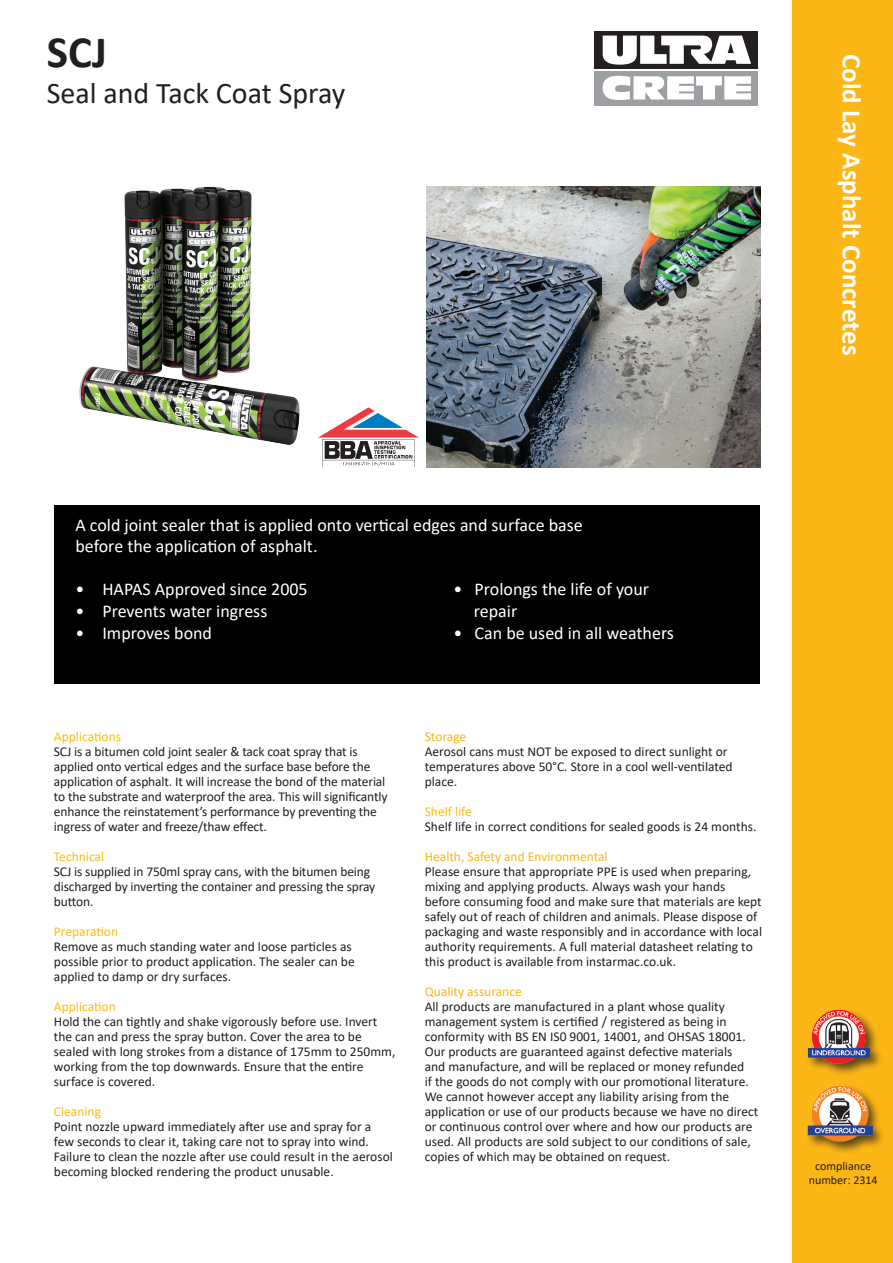
<style>
.page{position:relative;width:893px;height:1263px;background:#fff}
.page>*{position:absolute;margin:0;border:0;box-sizing:border-box;transform-origin:0 0}
.t1{font:700 45px "Calibri";color:#231f20}
.t2{font:30px "Calibri";color:#231f20}
.t3{font:700 27px "Calibri";color:#fff}
.t4{font:18px/21.6px "Calibri";color:#fff}
.t5{font:13.5px/15px "Calibri";color:#231f20}
.t6{font:13.5px "Calibri";color:#fdbc12}
.t7{font:13.5px "Calibri";color:#fcb615}
.t8{font:12px/14.4px "Calibri";color:#231f20;text-align:center}
.s1{font-family:"Myriad Pro"}
</style>
<div class="page">
<div style="left:792px;top:0;width:101px;height:1263px;background:#fcb615"></div>
<div style="left:54px;top:505px;width:705px;height:179px;background:#000"></div>
<svg style="left:594px;top:105px;width:164px;height:1px"></svg>
<div style="left:594px;top:71px;width:164px;height:34px;background:#9d9fa2"></div>
<div style="left:594px;top:31px;width:164px;height:38px;background:#231f20"></div>
<svg style="left:603px;top:36px;width:148px;height:29px"></svg>
<svg style="left:603px;top:76px;width:148px;height:24px"></svg>
<img style="left:79px;top:186px;width:221px;height:259px">
<img style="left:426px;top:187px;width:335px;height:280px">
<img style="left:318px;top:408px;width:101px;height:59px">
<div style="left:805px;top:1083px;width:81px;height:72px;background:#231f20;opacity:.75"></div>
<img style="left:805px;top:1083px;width:70px;height:72px">
<div style="left:805px;top:1007px;width:78px;height:69px;background:#231f20;opacity:.75"></div>
<img style="left:805px;top:1007px;width:68px;height:78px">
<h1 class="t1" style="left:47px;top:20px;width:62px">SCJ</h1>
<h2 class="t2" style="left:47px;top:72px;width:300px">Seal and Tack Coat Spray</h2>
<h3 class="t3" style="left:871px;top:54px;width:303px;rotate:90deg">Cold Lay Asphalt Concretes</h3>
<h3 class="t4" style="left:75px;top:513px;width:509px">A cold joint sealer that is applied onto vertical edges and surface base before the application of asphalt.</h3>
<h3 class="t4" style="left:75px;top:578px;width:234px">• HAPAS Approved since 2005</h3>
<h3 class="t4" style="left:453px;top:578px;width:197px">• Prolongs the life of your</h3>
<h3 class="t4" style="left:75px;top:600px;width:193px">• Prevents water ingress</h3>
<h3 class="t4" style="left:474px;top:600px;width:45px">repair</h3>
<h3 class="t4" style="left:75px;top:621px;width:138px">• Improves bond</h3>
<h3 class="t4" style="left:453px;top:621px;width:222px">• Can be used in all weathe<span class="s1">rs</span></h3>
<p class="t6" style="left:54px;top:727px;width:69px">Applications</p>
<p class="t5" style="left:54px;top:743px;width:335px">SCJ is a bitumen cold joint sealer &amp; tack coat spray that is applied onto vertical edges and the surface base before the application of asphalt. It will increase the bond of the material to the substrate and waterproof the area. This will significantly enhance the reinstatement’s performance by preventing the ingress of water and freeze/thaw effect.</p>
<p class="t6" style="left:54px;top:847px;width:52px">Technical</p>
<p class="t5" style="left:54px;top:863px;width:323px">SCJ is supplied in 750ml spray cans, with the bitumen being discharged by inverting the container and pressing the spray button.</p>
<p class="t6" style="left:54px;top:922px;width:66px">Preparation</p>
<p class="t5" style="left:54px;top:938px;width:302px">Remove as much standing water and loose particles as possible prior to product application. The sealer can be applied to damp or dry surfaces.</p>
<p class="t6" style="left:54px;top:997px;width:63px">Application</p>
<p class="t5" style="left:54px;top:1013px;width:343px">Hold the can tightly and shake vigorously before use. Invert the can and press the spray button. Cover the area to be sealed with long strokes from a distance of 175mm to 250mm, working from the top downwards. Ensure that the entire surface is covered.</p>
<p class="t6" style="left:54px;top:1102px;width:49px">Cleaning</p>
<p class="t5" style="left:54px;top:1118px;width:340px">Point nozzle upward immediately after use and spray for a few seconds to clear it, taking care not to spray into wind.<br>Failure to clean the nozzle after use could result in the aerosol becoming blocked rendering the product unusable.</p>
<p class="t7" style="left:425px;top:727px;width:43px">Storage</p>
<p class="t5" style="left:425px;top:743px;width:309px">Aerosol cans must NOT be exposed to direct sunlight or temperatures above 50°C. Store in a cool well-ventilated place.</p>
<p class="t6" style="left:425px;top:802px;width:48px">Shelf life</p>
<p class="t5" style="left:425px;top:818px;width:333px">Shelf life in correct conditions for sealed goods is 24 months.</p>
<p class="t7" style="left:425px;top:847px;width:184px">Health, Safety and Environmental</p>
<p class="t5" style="left:425px;top:863px;width:339px">Please ensure that appropriate PPE is used when preparing, mixing and applying products. Always wash your hands before consuming food and make sure that materials are kept safely out of reach of children and animals. Please dispose of packaging and waste responsibly and in accordance with local authority requirements. A full material datasheet relating to this product is available from instarmac.co.uk.</p>
<p class="t7" style="left:425px;top:982px;width:99px">Quality assurance</p>
<p class="t5" style="left:425px;top:998px;width:335px">All products are manufactured in a plant whose quality management system is certified / registered as being in conformity with BS EN IS0 9001, 14001, and OHSAS 18001.<br>Our products are guaranteed against defective materials<br>and manufacture, and will be replaced or money refunded<br>if the goods do not comply with our promotional literature.<br>We cannot however accept any liability arising from the application or use of our products because we have no direct or continuous control over where and how our products are used. All products are sold subject to our conditions of sale, copies of which may be obtained on request.</p>
<p class="t8" style="left:809px;top:1158px;width:70px">compliance number: 2314</p>
</div>
